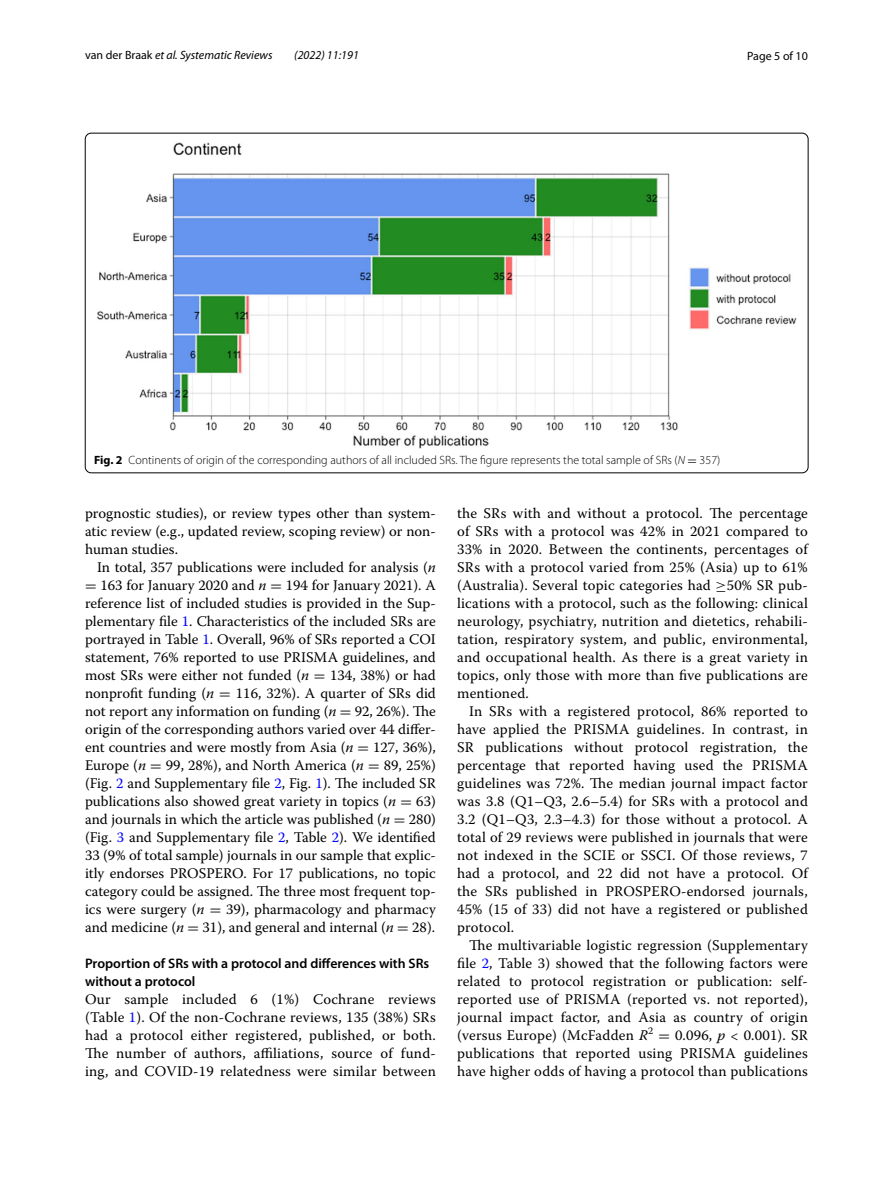
<style>
.page{position:relative;width:893px;height:1187px;background:#fff}
.page>*{position:absolute;margin:0;border:0;box-sizing:border-box;transform-origin:0 0}
.t1{font:14.7px/18px "Warnock Pro";letter-spacing:.015em;color:#000;text-align:justify}
.t2{font:600 13.8px/18px "Myriad Pro";color:#000}
.t3{font:300 12px "Myriad Pro";color:#000}
.t4{font:italic 12px "Myriad Pro";color:#000}
.t5{font:12px "Myriad Pro";color:#000}
.s1{font-style:normal}
.s2{font-weight:700}
.s3{font-style:italic}
.s4{font-family:"MTSY";font-weight:400}
.s5{font-family:"MTSY"}
.s6{color:#00f}
</style>
<div class="page">
<img style="left:97px;top:142px;width:700px;height:306px">
<p class="t4" style="left:85px;top:48px;width:189px"><span class="s1">van der Braak</span> et al. Systematic Reviews</p>
<p class="t4" style="left:294px;top:48px;width:66px">(2022) 11:191</p>
<p class="t5" style="left:747px;top:48px;width:62px">Page 5 of 10</p>
<p class="t3" style="left:94px;top:453px;width:628px"><span class="s2">Fig. 2</span> Continents of origin of the corresponding authors of all included SRs. The figure represents the total sample of SRs (<span class="s3">N</span> <span class="s4">=</span> 357)</p>
<p class="t1" style="left:85px;top:504px;width:352px">prognostic studies), or review types other than system&shy;atic review (e.g., updated review, scoping review) or non&shy;human studies.</p>
<p class="t1" style="left:85px;top:558px;width:352px;text-indent:12px">In total, 357 publications were included for analysis (<span class="s3">n </span><span class="s5">=</span> 163 for January 2020 and <span class="s3">n</span> <span class="s5">=</span> 194 for January 2021). A reference list of included studies is provided in the Sup&shy;plementary file <span class="s6">1</span>. Characteristics of the included SRs are portrayed in Table <span class="s6">1</span>. Overall, 96% of SRs reported a COI statement, 76% reported to use PRISMA guidelines, and most SRs were either not funded (<span class="s3">n</span> <span class="s5">=</span> 134, 38%) or had nonprofit funding (<span class="s3">n</span> <span class="s5">=</span> 116, 32%). A quarter of SRs did not report any information on funding (<span class="s3">n</span> <span class="s5">=</span> 92, 26%). The origin of the corresponding authors varied over 44 differ&shy;ent countries and were mostly from Asia (<span class="s3">n</span> <span class="s5">=</span> 127, 36%), Europe (<span class="s3">n</span> <span class="s5">=</span> 99, 28%), and North America (<span class="s3">n</span> <span class="s5">=</span> 89, 25%) (Fig. <span class="s6">2</span> and Supplementary file <span class="s6">2</span>, Fig. <span class="s6">1</span>). The included SR publications also showed great variety in topics (<span class="s3">n</span> <span class="s5">=</span> 63) and journals in which the article was published (<span class="s3">n</span> <span class="s5">=</span> 280) (Fig. <span class="s6">3</span> and Supplementary file <span class="s6">2</span>, Table <span class="s6">2</span>). We identified 33 (9% of total sample) journals in our sample that explic&shy;itly endorses PROSPERO. For 17 publications, no topic category could be assigned. The three most frequent top&shy;ics were surgery (<span class="s3">n</span> <span class="s5">=</span> 39), pharmacology and pharmacy and medicine (<span class="s3">n</span> <span class="s5">=</span> 31), and general and internal (<span class="s3">n</span> <span class="s5">=</span> 28).</p>
<p class="t2" style="left:85px;top:954px;width:346px">Proportion of SRs with a protocol and differences with SRs without a protocol</p>
<p class="t1" style="left:85px;top:990px;width:352px">Our sample included 6 (1%) Cochrane reviews (Table <span class="s6">1</span>). Of the non-Cochrane reviews, 135 (38%) SRs had a protocol either registered, published, or both.<br>The number of authors, affiliations, source of fund&shy;ing, and COVID-19 relatedness were similar between</p>
<p class="t1" style="left:457px;top:504px;width:352px">the SRs with and without a protocol. The percentage of SRs with a protocol was 42% in 2021 compared to 33% in 2020. Between the continents, percentages of SRs with a protocol varied from 25% (Asia) up to 61% (Australia). Several topic categories had <span class="s5">≥</span>50% SR pub&shy;lications with a protocol, such as the following: clinical neurology, psychiatry, nutrition and dietetics, rehabili&shy;tation, respiratory system, and public, environmental, and occupational health. As there is a great variety in topics, only those with more than five publications are mentioned.</p>
<p class="t1" style="left:457px;top:702px;width:352px;text-indent:12px">In SRs with a registered protocol, 86% reported to have applied the PRISMA guidelines. In contrast, in SR publications without protocol registration, the percentage that reported having used the PRISMA guidelines was 72%. The median journal impact factor was 3.8 (Q1–Q3, 2.6–5.4) for SRs with a protocol and 3.2 (Q1–Q3, 2.3–4.3) for those without a protocol. A total of 29 reviews were published in journals that were not indexed in the SCIE or SSCI. Of those reviews, 7 had a protocol, and 22 did not have a protocol. Of the SRs published in PROSPERO-endorsed journals, 45% (15 of 33) did not have a registered or published protocol.</p>
<p class="t1" style="left:457px;top:935px;width:352px;text-indent:12px">The multivariable logistic regression (Supplementary file <span class="s6">2</span>, Table 3) showed that the following factors were related to protocol registration or publication: self&shy;reported use of PRISMA (reported vs. not reported), journal impact factor, and Asia as country of origin (versus Europe) (McFadden <span class="s3">R</span><sup>2</sup> <span class="s5">=</span> 0.096, <span class="s3">p</span> &lt; 0.001). SR publications that reported using PRISMA guidelines have higher odds of having a protocol than publications</p>
</div>
